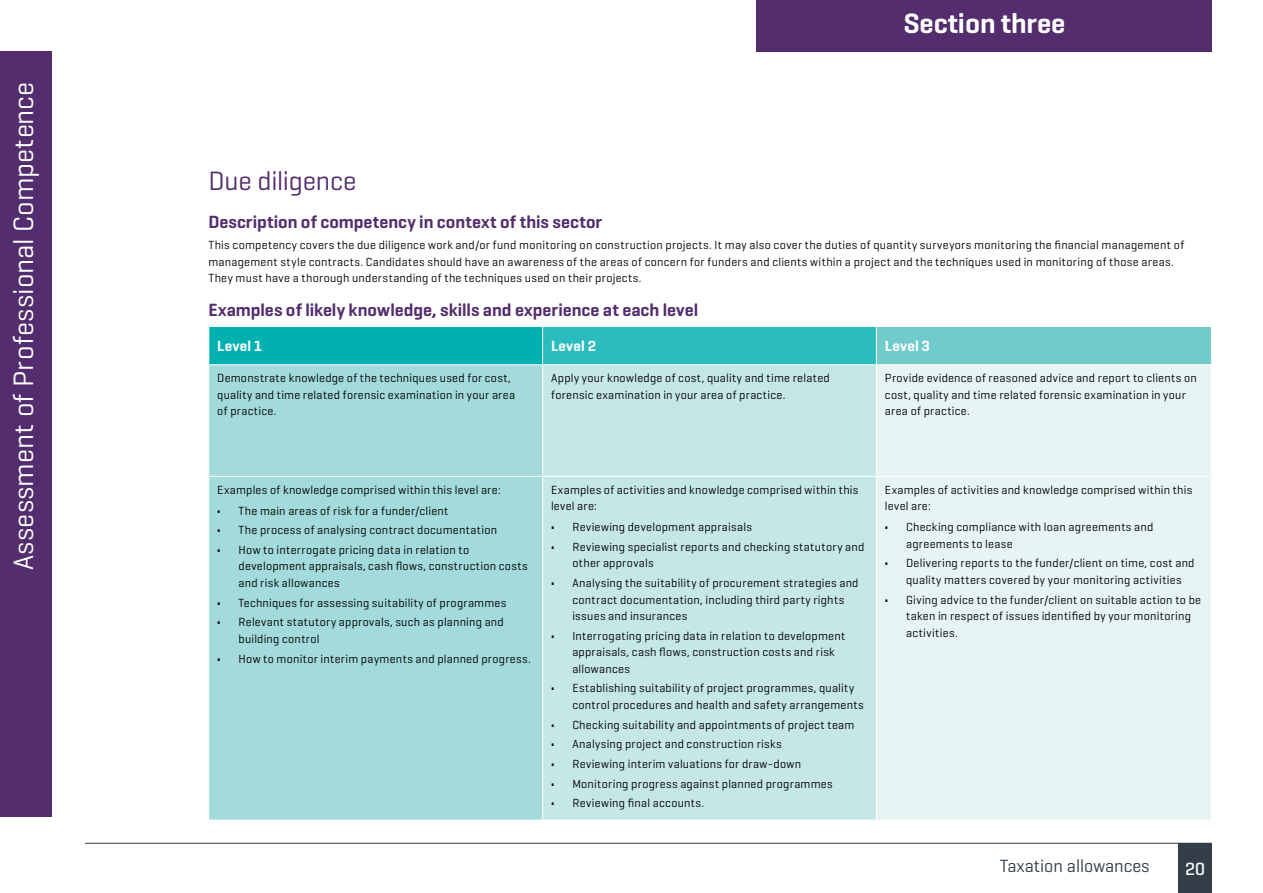
<style>
.page{position:relative;width:1263px;height:893px;background:#fff}
.page>*{position:absolute;margin:0;border:0;box-sizing:border-box;transform-origin:0 0}
.t1{font:28.5px "Geogrotesque";letter-spacing:.01em;color:#fff}
.t2{font:600 28.5px "Geogrotesque";letter-spacing:-.005em;color:#fff}
.t3{font:27px "Geogrotesque";letter-spacing:-.01em;color:#532d6d}
.t4{font:600 18px "Geogrotesque";color:#532d6d}
.t5{font:18px "Geogrotesque";color:#333e48}
.t6{font:500 18px "Geogrotesque";color:#fff}
.t7{font:600 15px "Geogrotesque";letter-spacing:.015em;color:#fff}
.t8{font:12px/16.5px "Geogrotesque";letter-spacing:.02em;color:#000}
.s1{font-weight:700}
</style>
<div class="page">
<div style="left:1178px;top:843px;width:34px;height:50px;background:#333e48"></div>
<hr style="left:85px;top:843px;width:1127px;height:1px;background:#333e48">
<div style="left:0;top:51px;width:51px;height:765px;background:#532d6d"></div>
<div style="left:757px;top:0;width:455px;height:51px;background:#532d6d"></div>
<div style="left:209px;top:326px;width:334px;height:39px;background:#00b1b0"></div>
<div style="left:543px;top:326px;width:333px;height:39px;background:#2bbdbd"></div>
<div style="left:876px;top:326px;width:335px;height:39px;background:#72cbcb"></div>
<svg style="left:209px;top:365px;width:333px;height:455px;background:#a5dbdb"></svg>
<div style="left:543px;top:365px;width:333px;height:455px;background:#c5e7e7"></div>
<div style="left:877px;top:365px;width:334px;height:455px;background:#e6f4f3"></div>
<hr style="left:208px;top:476px;width:335px;height:1px;background:#fff">
<hr style="left:543px;top:476px;width:333px;height:1px;background:#fff">
<hr style="left:876px;top:476px;width:336px;height:1px;background:#fff">
<hr style="left:208px;top:326px;width:335px;height:1px;background:#fff">
<hr style="left:543px;top:326px;width:333px;height:1px;background:#fff">
<hr style="left:542px;top:327px;width:1px;height:37px;background:#fff">
<hr style="left:876px;top:326px;width:336px;height:1px;background:#fff">
<hr style="left:876px;top:327px;width:1px;height:37px;background:#fff">
<hr style="left:208px;top:364px;width:335px;height:1px;background:#fff">
<hr style="left:543px;top:364px;width:333px;height:1px;background:#fff">
<hr style="left:876px;top:364px;width:336px;height:1px;background:#fff">
<h1 class="t1" style="left:6px;top:570px;width:490px;rotate:-90deg">Assessment of Professional Competence</h1>
<h1 class="t2" style="left:903px;top:6px;width:164px">Section three</h1>
<h2 class="t3" style="left:208px;top:164px;width:150px">Due diligence</h2>
<h3 class="t4" style="left:208px;top:211px;width:395px">Description of competency in context of this sector</h3>
<p class="t8" style="left:208px;top:236px;width:977px">This competency covers the due diligence work and/or fund monitoring on construction projects. It may also cover the duties of quantity surveyors monitoring the financial management of management style contracts. Candidates should have an awareness of the areas of concern for funders and clients within a project and the techniques used in monitoring of those areas.<br>They must have a thorough understanding of the techniques used on their projects.</p>
<h3 class="t4" style="left:208px;top:298px;width:491px">Examples of likely knowledge, skills and experience at each level</h3>
<p class="t7" style="left:217px;top:337px;width:47px">Level 1</p>
<p class="t7" style="left:551px;top:337px;width:47px">Level 2</p>
<p class="t7" style="left:885px;top:337px;width:47px">Level 3</p>
<p class="t8" style="left:217px;top:370px;width:299px">Demonstrate knowledge of the techniques used for cost, quality and time related forensic examination in your area of practice.</p>
<p class="t8" style="left:551px;top:370px;width:280px">Apply your knowledge of cost, quality and time related forensic examination in your area of practice.</p>
<p class="t8" style="left:885px;top:370px;width:313px">Provide evidence of reasoned advice and report to clients on cost, quality and time related forensic examination in your area of practice.</p>
<p class="t8" style="left:217px;top:481px;width:285px">Examples of knowledge comprised within this level are:</p>
<p class="t8" style="left:217px;top:502px;width:233px"><span class="s1">•</span> The main areas of risk for a funder/client</p>
<p class="t8" style="left:217px;top:522px;width:281px"><span class="s1">•</span> The process of analysing contract documentation</p>
<p class="t8" style="left:238px;top:541px;width:291px;text-indent:-21px"><span class="s1">•</span> How to interrogate pricing data in relation to development appraisals, cash flows, construction costs and risk allowances</p>
<p class="t8" style="left:217px;top:594px;width:291px"><span class="s1">•</span> Techniques for assessing suitability of programmes</p>
<p class="t8" style="left:238px;top:614px;width:267px;text-indent:-21px"><span class="s1">•</span> Relevant statutory approvals, such as planning and building control</p>
<p class="t8" style="left:217px;top:650px;width:315px"><span class="s1">•</span> How to monitor interim payments and planned progress.</p>
<p class="t8" style="left:551px;top:481px;width:309px">Examples of activities and knowledge comprised within this level are:</p>
<p class="t8" style="left:551px;top:518px;width:202px"><span class="s1">•</span> Reviewing development appraisals</p>
<p class="t8" style="left:572px;top:538px;width:293px;text-indent:-21px"><span class="s1">•</span> Reviewing specialist reports and checking statutory and other approvals</p>
<p class="t8" style="left:572px;top:574px;width:288px;text-indent:-21px"><span class="s1">•</span> Analysing the suitability of procurement strategies and contract documentation, including third party rights issues and insurances</p>
<p class="t8" style="left:572px;top:627px;width:274px;text-indent:-21px"><span class="s1">•</span> Interrogating pricing data in relation to development appraisals, cash flows, construction costs and risk allowances</p>
<p class="t8" style="left:572px;top:680px;width:293px;text-indent:-21px"><span class="s1">•</span> Establishing suitability of project programmes, quality control procedures and health and safety arrangements</p>
<p class="t8" style="left:551px;top:716px;width:305px"><span class="s1">•</span> Checking suitability and appointments of project team</p>
<p class="t8" style="left:551px;top:736px;width:232px"><span class="s1">•</span> Analysing project and construction risks</p>
<p class="t8" style="left:551px;top:755px;width:252px"><span class="s1">•</span> Reviewing interim valuations for draw-down</p>
<p class="t8" style="left:551px;top:775px;width:283px"><span class="s1">•</span> Monitoring progress against planned programmes</p>
<p class="t8" style="left:551px;top:795px;width:155px"><span class="s1">•</span> Reviewing final accounts.</p>
<p class="t8" style="left:885px;top:481px;width:309px">Examples of activities and knowledge comprised within this level are:</p>
<p class="t8" style="left:906px;top:518px;width:249px;text-indent:-21px"><span class="s1">•</span> Checking compliance with loan agreements and agreements to lease</p>
<p class="t8" style="left:906px;top:555px;width:290px;text-indent:-21px"><span class="s1">•</span> Delivering reports to the funder/client on time, cost and quality matters covered by your monitoring activities</p>
<p class="t8" style="left:906px;top:591px;width:296px;text-indent:-21px"><span class="s1">•</span> Giving advice to the funder/client on suitable action to be taken in respect of issues identified by your monitoring activities.</p>
<h3 class="t5" style="left:1000px;top:854px;width:151px">Taxation allowances</h3>
<h3 class="t6" style="left:1185px;top:857px;width:21px">20</h3>
</div>
